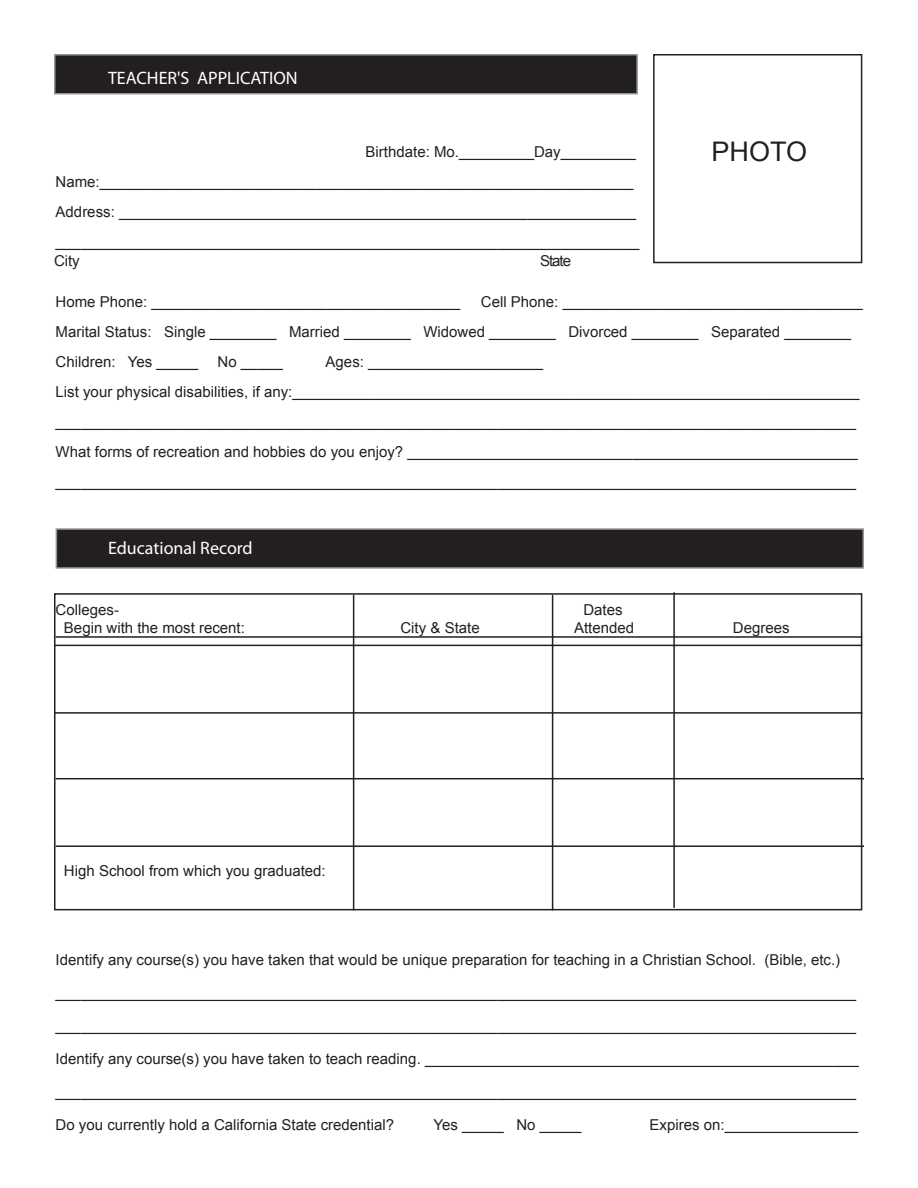
<style>
.page{position:relative;width:918px;height:1188px;background:#fff}
.page>*{position:absolute;margin:0;border:0;box-sizing:border-box;transform-origin:0 0}
.t1{font:27px "Arial";color:#231f20}
.t2{font:18px "Myriad Pro";color:#fff}
.t3{font:15px/30px "Arial";color:#231f20}
</style>
<div class="page">
<div style="left:56px;top:529px;width:807px;height:39px;background:#231f20"></div>
<div style="left:56px;top:528px;width:808px;height:41px;border:2px solid #939598"></div>
<div style="left:55px;top:55px;width:582px;height:39px;background:#231f20"></div>
<div style="left:54px;top:54px;width:584px;height:40px;border:2px solid #939598"></div>
<div style="left:653px;top:54px;width:209px;height:209px;border:2px solid #231f20"></div>
<div style="left:54px;top:593px;width:808px;height:317px;border:2px solid #231f20"></div>
<hr style="left:56px;top:636px;width:806px;height:2px;background:#231f20">
<hr style="left:54px;top:645px;width:808px;height:1px;background:#231f20">
<hr style="left:54px;top:712px;width:808px;height:2px;background:#231f20">
<hr style="left:56px;top:778px;width:808px;height:1px;background:#231f20">
<hr style="left:56px;top:845px;width:808px;height:2px;background:#231f20">
<hr style="left:353px;top:595px;width:1px;height:315px;background:#231f20">
<hr style="left:552px;top:595px;width:1px;height:315px;background:#231f20">
<hr style="left:673px;top:592px;width:2px;height:316px;background:#231f20">
<p class="t2" style="left:108px;top:67px;width:191px">TEACHER'S APPLICATION</p>
<p class="t3" style="left:366px;top:137px;width:272px">Birthdate: Mo._________Day_________</p>
<h1 class="t1" style="left:712px;top:134px;width:97px">PHOTO</h1>
<p class="t3" style="left:56px;top:167px;width:585px">Name:________________________________________________________________<br>Address: ______________________________________________________________ ______________________________________________________________________</p>
<p class="t3" style="left:54px;top:246px;width:27px">City</p>
<p class="t3" style="left:540px;top:246px;width:33px">State</p>
<p class="t3" style="left:56px;top:287px;width:809px;text-indent:425px">Cell Phone: ____________________________________<br>Marital Status: Single ________ Married ________ Widowed ________ Divorced ________ Separated ________<br>Children: Yes _____</p>
<p class="t3" style="left:56px;top:287px;width:406px">Home Phone: _____________________________________</p>
<p class="t3" style="left:56px;top:347px;width:805px;text-indent:270px">Ages: _____________________<br>List your physical disabilities, if any:____________________________________________________________________ ________________________________________________________________________________________________ What forms of recreation and hobbies do you enjoy? ______________________________________________________ ________________________________________________________________________________________________</p>
<p class="t3" style="left:218px;top:347px;width:67px">No _____</p>
<p class="t2" style="left:108px;top:536px;width:146px">Educational Record</p>
<p class="t3" style="left:56px;top:595px;width:65px">Colleges-</p>
<p class="t3" style="left:583px;top:595px;width:41px">Dates</p>
<p class="t3" style="left:64px;top:613px;width:182px">Begin with the most recent:</p>
<p class="t3" style="left:400px;top:613px;width:81px">City &amp; State</p>
<p class="t3" style="left:574px;top:613px;width:62px">Attended</p>
<p class="t3" style="left:733px;top:613px;width:58px">Degrees</p>
<p class="t3" style="left:64px;top:856px;width:263px">High School from which you graduated:</p>
<p class="t3" style="left:56px;top:944px;width:786px">Identify any course(s) you have taken that would be unique preparation for teaching in a Christian School. (Bible, etc.)</p>
<p class="t3" style="left:56px;top:977px;width:802px">________________________________________________________________________________________________</p>
<p class="t3" style="left:56px;top:1010px;width:802px">________________________________________________________________________________________________</p>
<p class="t3" style="left:56px;top:1043px;width:805px">Identify any course(s) you have taken to teach reading. ____________________________________________________</p>
<p class="t3" style="left:56px;top:1076px;width:802px">________________________________________________________________________________________________</p>
<p class="t3" style="left:56px;top:1109px;width:340px">Do you currently hold a California State credential?</p>
<p class="t3" style="left:434px;top:1109px;width:149px">Yes _____ No _____</p>
<p class="t3" style="left:650px;top:1109px;width:210px">Expires on:________________</p>
</div>
